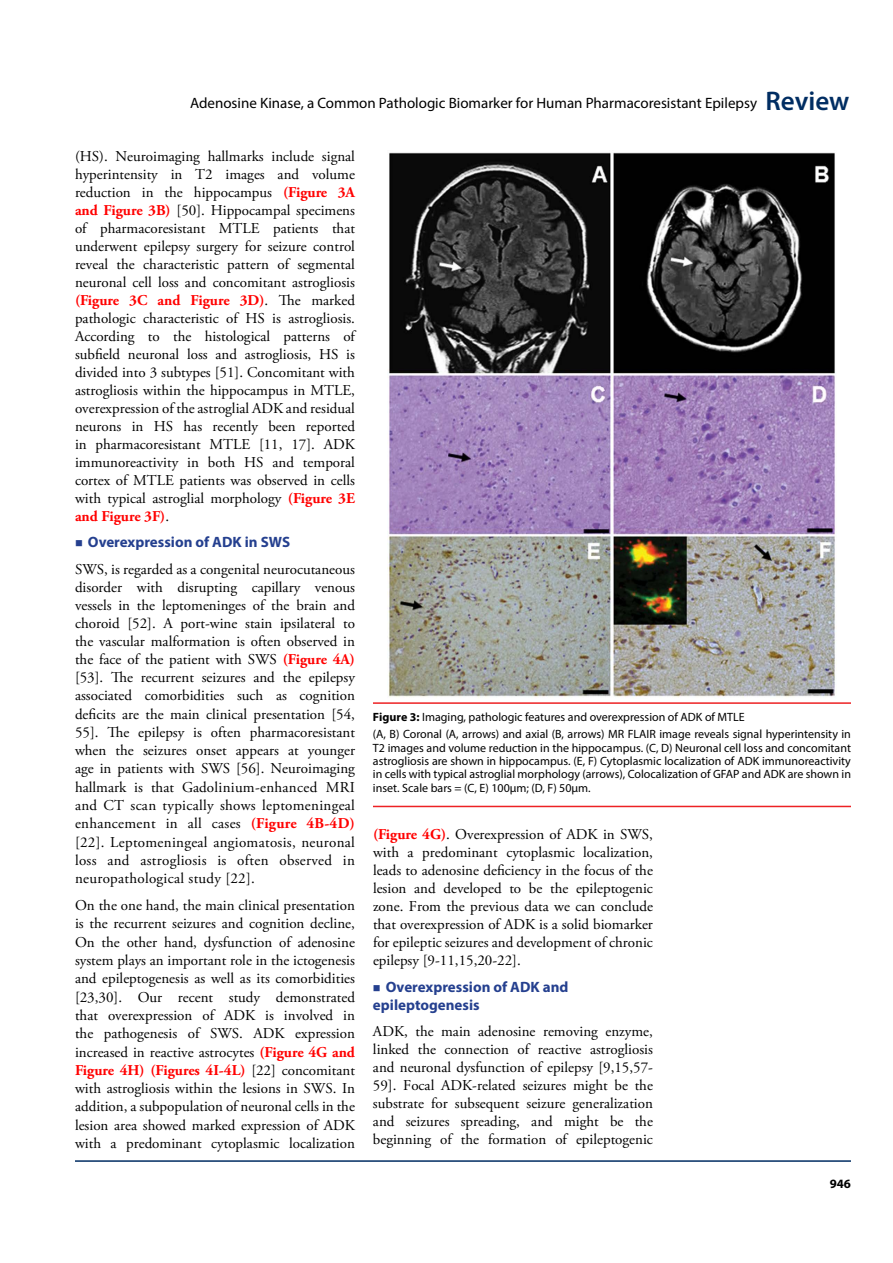
<style>
.page{position:relative;width:893px;height:1263px;background:#fff}
.page>*{position:absolute;margin:0;border:0;box-sizing:border-box;transform-origin:0 0}
.t1{font:15px/18px "Adobe Garamond Pro";color:#000;text-align:justify}
.t2{font:15px "Myriad Pro";color:#000}
.t3{font:700 15px/18px "Myriad Pro";color:#25408f}
.t4{font:700 12.75px "Myriad Pro";color:#000}
.t5{font:12px/13.2px "Myriad Pro";color:#000}
.s1{font-weight:600;font-size:27px;color:#002d62}
.s2{font-weight:700;color:#f00}
.s3{font-weight:700}
</style>
<div class="page">
<hr style="left:75px;top:1160px;width:776px;height:2px;background:#002d62">
<img style="left:387px;top:152px;width:448px;height:546px">
<hr style="left:373px;top:702px;width:478px;height:2px;background:#ed2124">
<hr style="left:373px;top:806px;width:478px;height:1px;background:#ed2124">
<p class="t2" style="left:190px;top:93px;width:661px">Adenosine Kinase, a Common Pathologic Biomarker for Human Pharmacoresistant Epilepsy <span class="s1">Review</span></p>
<p class="t1" style="left:75px;top:148px;width:281px">(HS). Neuroimaging hallmarks include signal hyperintensity in T2 images and volume reduction in the hippocampus <span class="s2">(Figure 3A and Figure 3B)</span> [50]. Hippocampal specimens of pharmacoresistant MTLE patients that underwent epilepsy surgery for seizure control reveal the characteristic pattern of segmental neuronal cell loss and concomitant astrogliosis <span class="s2">(Figure 3C and Figure 3D)</span>. The marked pathologic characteristic of HS is astrogliosis.<br>According to the histological patterns of subfield neuronal loss and astrogliosis, HS is divided into 3 subtypes [51]. Concomitant with astrogliosis within the hippocampus in MTLE, overexpression of the astroglial ADK and residual neurons in HS has recently been reported in pharmacoresistant MTLE [11, 17]. ADK immunoreactivity in both HS and temporal cortex of MTLE patients was observed in cells with typical astroglial morphology <span class="s2">(Figure 3E and Figure 3F)</span>.</p>
<p class="t3" style="left:88px;top:533px;width:204px">Overexpression of ADK in SWS</p>
<p class="t1" style="left:75px;top:561px;width:281px">SWS, is regarded as a congenital neurocutaneous disorder with disrupting capillary venous vessels in the leptomeninges of the brain and choroid [52]. A port-wine stain ipsilateral to the vascular malformation is often observed in the face of the patient with SWS <span class="s2">(Figure 4A) </span>[53]. The recurrent seizures and the epilepsy associated comorbidities such as cognition deficits are the main clinical presentation [54, 55]. The epilepsy is often pharmacoresistant when the seizures onset appears at younger age in patients with SWS [56]. Neuroimaging hallmark is that Gadolinium-enhanced MRI and CT scan typically shows leptomeningeal enhancement in all cases <span class="s2">(Figure 4B-4D) </span>[22]. Leptomeningeal angiomatosis, neuronal loss and astrogliosis is often observed in neuropathological study [22].</p>
<p class="t1" style="left:75px;top:897px;width:281px">On the one hand, the main clinical presentation is the recurrent seizures and cognition decline, On the other hand, dysfunction of adenosine system plays an important role in the ictogenesis and epileptogenesis as well as its comorbidities [23,30]. Our recent study demonstrated that overexpression of ADK is involved in the pathogenesis of SWS. ADK expression increased in reactive astrocytes <span class="s2">(Figure 4G and Figure 4H) (Figures 4I-4L)</span> [22] concomitant with astrogliosis within the lesions in SWS. In addition, a subpopulation of neuronal cells in the lesion area showed marked expression of ADK with a predominant cytoplasmic localization</p>
<p class="t5" style="left:373px;top:708px;width:479px;line-height:17.4px"><span class="s3">Figure 3:</span> Imaging, pathologic features and overexpression of ADK of MTLE<br>(A, B) Coronal (A, arrows) and axial (B, arrows) MR FLAIR image reveals signal hyperintensity in</p>
<p class="t5" style="left:373px;top:741px;width:479px;text-align:justify">T2 images and volume reduction in the hippocampus. (C, D) Neuronal cell loss and concomitant astrogliosis are shown in hippocampus. (E, F) Cytoplasmic localization of ADK immunoreactivity in cells with typical astroglial morphology (arrows), Colocalization of GFAP and ADK are shown in</p>
<p class="t5" style="left:373px;top:782px;width:219px">inset. Scale bars = (C, E) 100μm; (D, F) 50μm.</p>
<p class="t1" style="left:373px;top:826px;width:281px"><span class="s2">(Figure 4G)</span>. Overexpression of ADK in SWS, with a predominant cytoplasmic localization, leads to adenosine deficiency in the focus of the lesion and developed to be the epileptogenic zone. From the previous data we can conclude that overexpression of ADK is a solid biomarker for epileptic seizures and development of chronic epilepsy [9-11,15,20-22].</p>
<p class="t3" style="left:373px;top:977px;width:197px;text-indent:13px">Overexpression of ADK and epileptogenesis</p>
<p class="t1" style="left:373px;top:1023px;width:281px">ADK, the main adenosine removing enzyme, linked the connection of reactive astrogliosis and neuronal dysfunction of epilepsy [9,15,57- 59]. Focal ADK-related seizures might be the substrate for subsequent seizure generalization and seizures spreading, and might be the beginning of the formation of epileptogenic</p>
<p class="t4" style="left:830px;top:1176px;width:23px">946</p>
</div>
